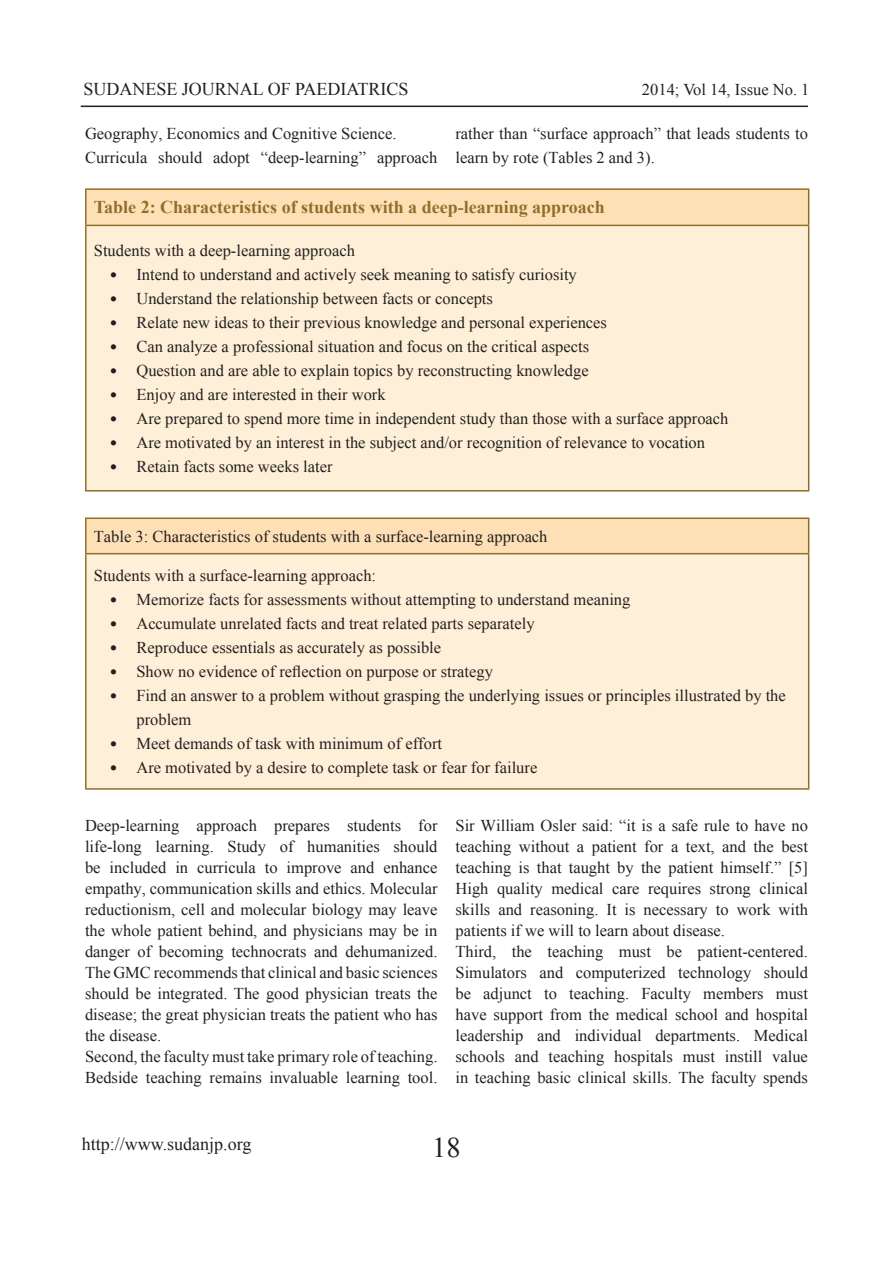
<style>
.page{position:relative;width:893px;height:1263px;background:#fff}
.page>*{position:absolute;margin:0;border:0;box-sizing:border-box;transform-origin:0 0}
.t1{font:28.5px "Times New Roman";color:#231f20}
.t2{font:700 18px "Times New Roman";color:#906e2a}
.t3{font:18px "Times New Roman";color:#231f20}
.t4{font:16.5px/21px "Times New Roman";color:#231f20}
.s1{font-family:"Calibri"}
</style>
<div class="page">
<hr style="left:81px;top:106px;width:727px;height:1px;background:#231f20">
<div style="left:86px;top:189px;width:723px;height:36px;background:#fee0b6"></div>
<div style="left:86px;top:225px;width:723px;height:266px;background:#feefd8"></div>
<hr style="left:85px;top:190px;width:2px;height:35px;background:#906e2a">
<hr style="left:808px;top:190px;width:1px;height:35px;background:#906e2a">
<hr style="left:85px;top:225px;width:724px;height:1px;background:#906e2a">
<hr style="left:85px;top:226px;width:2px;height:264px;background:#906e2a">
<hr style="left:808px;top:226px;width:1px;height:264px;background:#906e2a">
<hr style="left:85px;top:188px;width:724px;height:2px;background:#906e2a">
<hr style="left:85px;top:490px;width:724px;height:1px;background:#906e2a">
<div style="left:86px;top:518px;width:723px;height:36px;background:#fee0b6"></div>
<div style="left:86px;top:554px;width:723px;height:235px;background:#feefd8"></div>
<hr style="left:85px;top:519px;width:2px;height:34px;background:#906e2a">
<hr style="left:808px;top:519px;width:1px;height:34px;background:#906e2a">
<hr style="left:85px;top:553px;width:724px;height:1px;background:#906e2a">
<hr style="left:85px;top:554px;width:2px;height:234px;background:#906e2a">
<hr style="left:808px;top:554px;width:1px;height:234px;background:#906e2a">
<hr style="left:85px;top:517px;width:724px;height:2px;background:#906e2a">
<hr style="left:85px;top:788px;width:724px;height:2px;background:#906e2a">
<p class="t3" style="left:83px;top:77px;width:327px">SUDANESE JOURNAL OF PAEDIATRICS</p>
<p class="t4" style="left:642px;top:79px;width:169px">2014; Vol 14, Issue No. 1</p>
<p class="t4" style="left:85px;top:121px;width:354px;line-height:24px">Geography, Economics and Cognitive Science.<br>Curricula should adopt “deep-learning” approach</p>
<p class="t4" style="left:455px;top:121px;width:354px;line-height:24px">rather than “surface approach” that leads students to learn by rote (Tables 2 and 3).</p>
<p class="t2" style="left:94px;top:195px;width:513px">Table 2: Characteristics of students with a deep-learning approach</p>
<p class="t4" style="left:94px;top:239px;width:263px">Students with a deep-learning approach</p>
<p class="t4" style="left:109px;top:263px;width:469px"><span class="s1">•</span> Intend to understand and actively seek meaning to satisfy curiosity</p>
<p class="t4" style="left:109px;top:288px;width:385px"><span class="s1">•</span> Understand the relationship between facts or concepts</p>
<p class="t4" style="left:109px;top:312px;width:499px"><span class="s1">•</span> Relate new ideas to their previous knowledge and personal experiences</p>
<p class="t4" style="left:109px;top:336px;width:481px"><span class="s1">•</span> Can analyze a professional situation and focus on the critical aspects</p>
<p class="t4" style="left:109px;top:360px;width:481px"><span class="s1">•</span> Question and are able to explain topics by reconstructing knowledge</p>
<p class="t4" style="left:109px;top:384px;width:278px"><span class="s1">•</span> Enjoy and are interested in their work</p>
<p class="t4" style="left:109px;top:408px;width:621px"><span class="s1">•</span> Are prepared to spend more time in independent study than those with a surface approach</p>
<p class="t4" style="left:109px;top:432px;width:597px"><span class="s1">•</span> Are motivated by an interest in the subject and/or recognition of relevance to vocation</p>
<p class="t4" style="left:109px;top:456px;width:225px"><span class="s1">•</span> Retain facts some weeks later</p>
<p class="t4" style="left:94px;top:525px;width:455px">Table 3: Characteristics of students with a surface-learning approach</p>
<p class="t4" style="left:94px;top:565px;width:284px">Students with a surface-learning approach:</p>
<p class="t4" style="left:109px;top:589px;width:523px"><span class="s1">•</span> Memorize facts for assessments without attempting to understand meaning</p>
<p class="t4" style="left:109px;top:613px;width:427px"><span class="s1">•</span> Accumulate unrelated facts and treat related parts separately</p>
<p class="t4" style="left:109px;top:637px;width:333px"><span class="s1">•</span> Reproduce essentials as accurately as possible</p>
<p class="t4" style="left:109px;top:661px;width:385px"><span class="s1">•</span> Show no evidence of reflection on purpose or strategy</p>
<p class="t4" style="left:136px;top:683px;width:651px;line-height:24px;text-indent:-27px"><span class="s1">•</span> Find an answer to a problem without grasping the underlying issues or principles illustrated by the problem</p>
<p class="t4" style="left:109px;top:733px;width:334px"><span class="s1">•</span> Meet demands of task with minimum of effort</p>
<p class="t4" style="left:109px;top:757px;width:429px"><span class="s1">•</span> Are motivated by a desire to complete task or fear for failure</p>
<p class="t4" style="left:85px;top:814px;width:354px">Deep-learning approach prepares students for life-long learning. Study of humanities should be included in curricula to improve and enhance empathy, communication skills and ethics. Molecular reductionism, cell and molecular biology may leave the whole patient behind, and physicians may be in danger of becoming technocrats and dehumanized.<br>The GMC recommends that clinical and basic sciences should be integrated. The good physician treats the disease; the great physician treats the patient who has the disease.<br>Second, the faculty must take primary role of teaching.<br>Bedside teaching remains invaluable learning tool.</p>
<p class="t4" style="left:455px;top:814px;width:354px">Sir William Osler said: “it is a safe rule to have no teaching without a patient for a text, and the best teaching is that taught by the patient himself.” [5] High quality medical care requires strong clinical skills and reasoning. It is necessary to work with patients if we will to learn about disease.<br>Third, the teaching must be patient-centered.<br>Simulators and computerized technology should be adjunct to teaching. Faculty members must have support from the medical school and hospital leadership and individual departments. Medical schools and teaching hospitals must instill value in teaching basic clinical skills. The faculty spends</p>
<p class="t3" style="left:82px;top:1132px;width:171px">http://www.sudanjp.org</p>
<h1 class="t1" style="left:432px;top:1128px;width:30px">18</h1>
</div>
